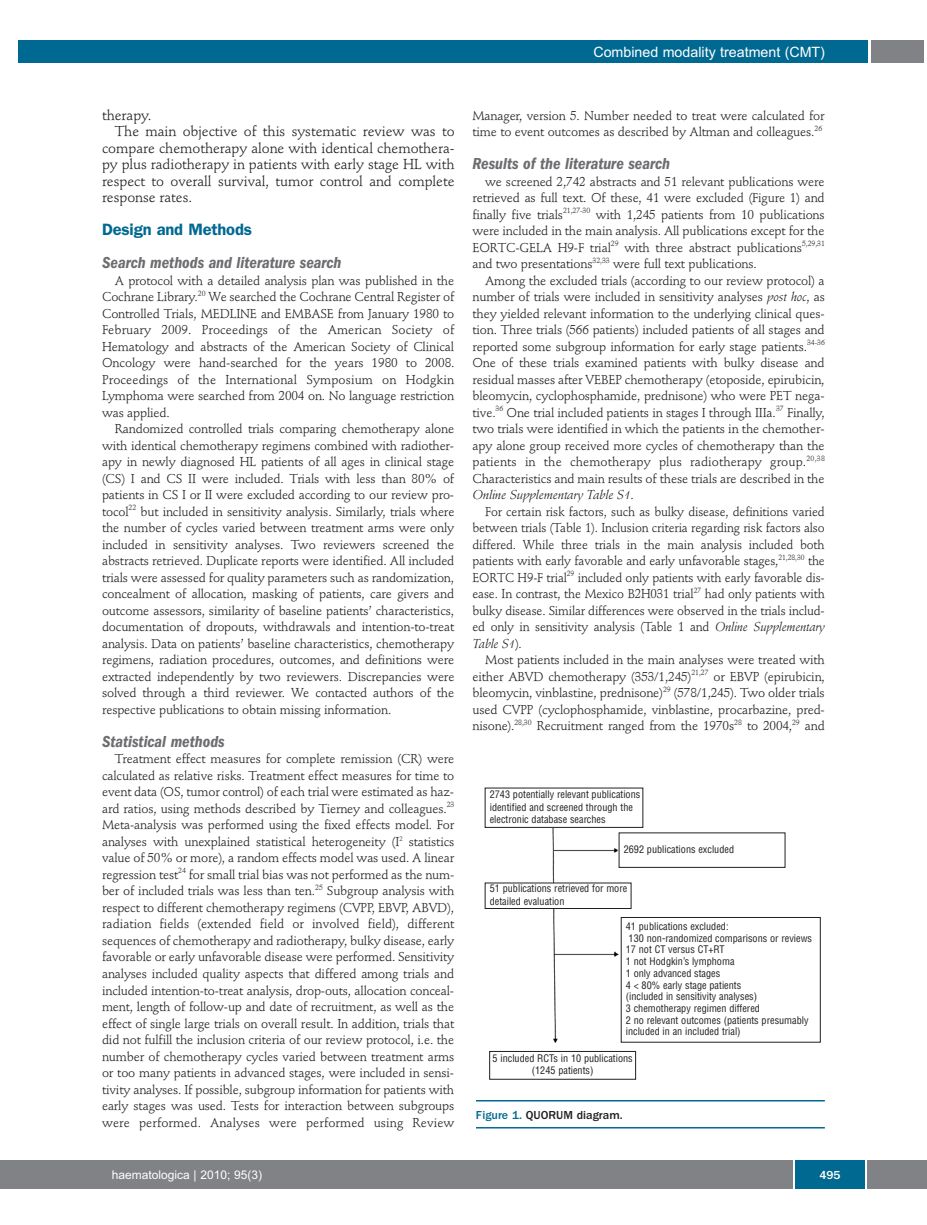
<style>
.page{position:relative;width:927px;height:1225px;background:#fff}
.page>*{position:absolute;margin:0;border:0;box-sizing:border-box;transform-origin:0 0}
.t1{font:italic 600 condensed 16.5px "Franklin Gothic";color:#6c6d70}
.t2{font:600 16.5px "Franklin Gothic";letter-spacing:-.01em;color:#006991}
.t3{font:14.25px "Stempel Schneidler";letter-spacing:-.005em;color:#231f20}
.t4{font:14.25px "Arial";color:#fff}
.t5{font:12.75px/16.5px "Stempel Schneidler";letter-spacing:-.015em;color:#231f20;text-align:justify}
.t6{font:12px "Arial";color:#fff}
.t7{font:500 12px "Franklin Gothic";color:#231f20}
.t8{font:500 12px "Franklin Gothic";color:#fff}
.t9{font:condensed 10.2px/11.7px "Helvetica";color:#231f20}
.s1{font-style:italic}
.s2{color:#006991}
</style>
<div class="page">
<div style="left:871px;top:40px;width:52px;height:22px;background:#808285"></div>
<div style="left:18px;top:40px;width:849px;height:22px;background:#006991"></div>
<div style="left:17px;top:1160px;width:910px;height:28px;background:#808285"></div>
<div style="left:795px;top:1160px;width:70px;height:28px;background:#006991"></div>
<hr style="left:793px;top:1160px;width:2px;height:28px;background:#fff">
<hr style="left:865px;top:1160px;width:2px;height:28px;background:#fff">
<div style="left:0;top:1160px;width:17px;height:28px;background:#808285"></div>
<img style="left:484px;top:787px;width:337px;height:293px">
<hr style="left:476px;top:1100px;width:349px;height:1px;background:#006991">
<hr style="left:476px;top:1127px;width:349px;height:1px;background:#006991">
<div style="left:485px;top:788px;width:158px;height:39px;background:#fff"></div>
<div style="left:485px;top:883px;width:146px;height:25px;background:#fff"></div>
<div style="left:485px;top:882px;width:146px;height:27px;border:1px solid #231f20"></div>
<div style="left:489px;top:1051px;width:147px;height:28px;border:1px solid #231f20"></div>
<div style="left:621px;top:917px;width:200px;height:125px;border:1px solid #231f20"></div>
<p class="t4" style="left:593px;top:44px;width:233px">Combined modality treatment (CMT)</p>
<p class="t3" style="left:102px;top:109px;width:51px">therapy.</p>
<p class="t3" style="left:115px;top:125px;width:341px">The main objective of this systematic review was to</p>
<p class="t3" style="left:102px;top:142px;width:354px">compare chemotherapy alone with identical chemothera-</p>
<p class="t3" style="left:102px;top:158px;width:354px">py plus radiotherapy in patients with early stage HL with</p>
<p class="t3" style="left:102px;top:175px;width:354px">respect to overall survival, tumor control and complete</p>
<p class="t3" style="left:102px;top:191px;width:92px">response rates.</p>
<p class="t2" style="left:102px;top:224px;width:151px">Design and Methods</p>
<p class="t1" style="left:102px;top:257px;width:241px">Search methods and literature search</p>
<p class="t5" style="left:102px;top:273px;width:354px;text-indent:13px">A protocol with a detailed analysis plan was published in the Cochrane Library.<sup>20</sup> We searched the Cochrane Central Register of Controlled Trials, MEDLINE and EMBASE from January 1980 to February 2009. Proceedings of the American Society of Hematology and abstracts of the American Society of Clinical Oncology were hand-searched for the years 1980 to 2008.<br>Proceedings of the International Symposium on Hodgkin Lymphoma were searched from 2004 on. No language restriction was applied.</p>
<p class="t5" style="left:102px;top:422px;width:354px;text-indent:13px">Randomized controlled trials comparing chemotherapy alone with identical chemotherapy regimens combined with radiother&shy;apy in newly diagnosed HL patients of all ages in clinical stage (CS) I and CS II were included. Trials with less than 80% of patients in CS I or II were excluded according to our review pro&shy;tocol<sup>22</sup> but included in sensitivity analysis. Similarly, trials where the number of cycles varied between treatment arms were only included in sensitivity analyses. Two reviewers screened the abstracts retrieved. Duplicate reports were identified. All included trials were assessed for quality parameters such as randomization, concealment of allocation, masking of patients, care givers and outcome assessors, similarity of baseline patients’ characteristics, documentation of dropouts, withdrawals and intention-to-treat analysis. Data on patients’ baseline characteristics, chemotherapy regimens, radiation procedures, outcomes, and definitions were extracted independently by two reviewers. Discrepancies were solved through a third reviewer. We contacted authors of the respective publications to obtain missing information.</p>
<p class="t1" style="left:102px;top:735px;width:124px">Statistical methods</p>
<p class="t5" style="left:102px;top:752px;width:354px;text-indent:13px">Treatment effect measures for complete remission (CR) were calculated as relative risks. Treatment effect measures for time to event data (OS, tumor control) of each trial were estimated as haz&shy;ard ratios, using methods described by Tierney and colleagues.<sup>23<br></sup>Meta-analysis was performed using the fixed effects model. For analyses with unexplained statistical heterogeneity (I<sup>2</sup> statistics value of 50% or more), a random effects model was used. A linear regression test<sup>24</sup> for small trial bias was not performed as the num&shy;ber of included trials was less than ten.<sup>25</sup> Subgroup analysis with respect to different chemotherapy regimens (CVPP, EBVP, ABVD), radiation fields (extended field or involved field), different sequences of chemotherapy and radiotherapy, bulky disease, early favorable or early unfavorable disease were performed. Sensitivity analyses included quality aspects that differed among trials and included intention-to-treat analysis, drop-outs, allocation conceal&shy;ment, length of follow-up and date of recruitment, as well as the effect of single large trials on overall result. In addition, trials that did not fulfill the inclusion criteria of our review protocol, i.e. the number of chemotherapy cycles varied between treatment arms or too many patients in advanced stages, were included in sensi&shy;tivity analyses. If possible, subgroup information for patients with early stages was used. Tests for interaction between subgroups were performed. Analyses were performed using Review</p>
<p class="t5" style="left:472px;top:108px;width:354px">Manager, version 5. Number needed to treat were calculated for time to event outcomes as described by Altman and colleagues.<sup>26</sup></p>
<p class="t1" style="left:472px;top:158px;width:199px">Results of the literature search</p>
<p class="t5" style="left:472px;top:174px;width:354px;text-indent:13px">we screened 2,742 abstracts and 51 relevant publications were retrieved as full text. Of these, 41 were excluded (Figure 1) and finally five trials<sup>21,27-30</sup> with 1,245 patients from 10 publications were included in the main analysis. All publications except for the EORTC-GELA H9-F trial<sup>29</sup> with three abstract publications<sup>5,29,31 </sup>and two presentations<sup>32,33</sup> were full text publications.</p>
<p class="t5" style="left:472px;top:273px;width:354px;text-indent:13px">Among the excluded trials (according to our review protocol) a number of trials were included in sensitivity analyses <span class="s1">post hoc</span>, as they yielded relevant information to the underlying clinical ques&shy;tion. Three trials (566 patients) included patients of all stages and reported some subgroup information for early stage patients.<sup>34-36<br></sup>One of these trials examined patients with bulky disease and residual masses after VEBEP chemotherapy (etoposide, epirubicin, bleomycin, cyclophosphamide, prednisone) who were PET nega&shy;tive.<sup>36</sup> One trial included patients in stages I through IIIa.<sup>37</sup> Finally, two trials were identified in which the patients in the chemother&shy;apy alone group received more cycles of chemotherapy than the patients in the chemotherapy plus radiotherapy group.<sup>20,38<br></sup>Characteristics and main results of these trials are described in the <span class="s1">Online Supplementary Table S1</span>.</p>
<p class="t5" style="left:472px;top:504px;width:354px;text-indent:13px">For certain risk factors, such as bulky disease, definitions varied between trials (Table 1). Inclusion criteria regarding risk factors also differed. While three trials in the main analysis included both patients with early favorable and early unfavorable stages,<sup>21,28,30</sup> the EORTC H9-F trial<sup>29</sup> included only patients with early favorable dis&shy;ease. In contrast, the Mexico B2H031 trial<sup>27</sup> had only patients with bulky disease. Similar differences were observed in the trials includ&shy;ed only in sensitivity analysis (Table 1 and <span class="s1">Online Supplementary Table S1</span>).</p>
<p class="t5" style="left:472px;top:653px;width:354px;text-indent:13px">Most patients included in the main analyses were treated with either ABVD chemotherapy (353/1,245)<sup>21,27</sup> or EBVP (epirubicin, bleomycin, vinblastine, prednisone)<sup>29</sup> (578/1,245). Two older trials used CVPP (cyclophosphamide, vinblastine, procarbazine, pred&shy;nisone).<sup>28,30</sup> Recruitment ranged from the 1970s<sup>28</sup> to 2004,<sup>29</sup> and</p>
<p class="t9" style="left:490px;top:788px;width:152px;line-height:12.3px">2743 potentially relevant publications identified and screened through the electronic database searches</p>
<p class="t9" style="left:624px;top:843px;width:112px">2692 publications excluded</p>
<p class="t9" style="left:490px;top:883px;width:139px;line-height:12.3px">51 publications retrieved for more detailed evaluation</p>
<p class="t9" style="left:626px;top:920px;width:188px">41 publications excluded:<br>130 non-randomized comparisons or reviews<br>17 not CT versus CT+RT<br>1 not Hodgkin’s lymphoma<br>1 only advanced stages<br>4 &lt; 80% early stage patients<br>(included in sensitivity analyses)<br>3 chemotherapy regimen differed<br>2 no relevant outcomes (patients presumably included in an included trial)</p>
<p class="t9" style="left:493px;top:1052px;width:142px;line-height:12.3px;text-align:center">5 included RCTs in 10 publications (1245 patients)</p>
<p class="t7" style="left:476px;top:1110px;width:148px"><span class="s2">Figure 1.</span> QUORUM diagram.</p>
<p class="t6" style="left:112px;top:1167px;width:152px">haematologica | 2010; 95(3)</p>
<p class="t8" style="left:819px;top:1171px;width:23px">495</p>
</div>
